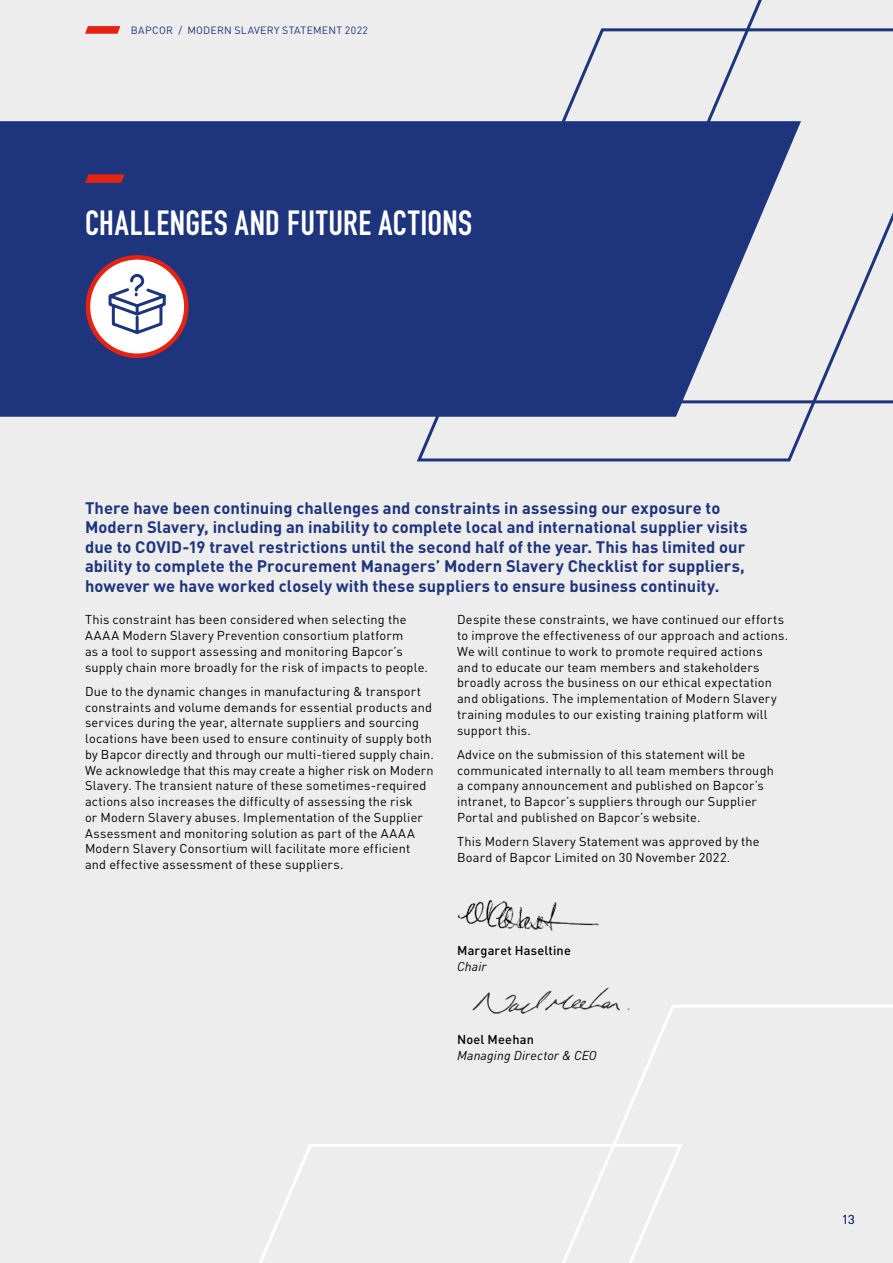
<style>
.page{position:relative;width:893px;height:1263px;background:#ededed}
.page>*{position:absolute;margin:0;border:0;box-sizing:border-box;transform-origin:0 0}
.p_SubHead{font:700 34.5px "DIN Condensed";letter-spacing:.015em;color:#fff}
.b_Intro_11pt__span{font:700 16.5px/19.5px "DIN";letter-spacing:.005em;color:#1e347c}
.b_Body{font:12.75px/15.8px "DIN";letter-spacing:.015em;color:#000}
.b_Body-2{font:italic 12.75px/15.8px "DIN";letter-spacing:.01em;color:#000}
.b_Body-3{font:500 12.75px/15.8px "DIN";letter-spacing:.015em;color:#000}
.t1{font:12.75px "DIN";color:#1e347c}
.t2{font:10.5px "DIN";letter-spacing:.035em;color:#1e347c}
.s1{font-weight:400;font-style:italic}
.s2{font-weight:500;font-style:normal}
</style>
<div class="page">
<div style="left:0;top:121px;width:414px;height:296px;background:#1e347c"></div>
<svg style="left:414px;top:69px;width:400px;height:393px"></svg>
<svg style="left:584px;top:0;width:309px;height:405px"></svg>
<svg style="left:259px;top:1144px;width:226px;height:119px"></svg>
<svg style="left:485px;top:1005px;width:408px;height:258px"></svg>
<svg style="left:85px;top:174px;width:40px;height:9px"></svg>
<img style="left:457px;top:899px;width:142px;height:32px">
<img style="left:472px;top:987px;width:173px;height:33px">
<svg style="left:88px;top:257px;width:98px;height:99px;background:#fbe0de"></svg>
<div style="left:86px;top:255px;width:103px;height:103px;border:4px solid #e42313;border-radius:50%"></div>
<svg style="left:107px;top:272px;width:61px;height:64px;background:#cacfe0"></svg>
<svg style="left:85px;top:26px;width:35px;height:8px"></svg>
<p class="t2" style="left:131px;top:23px;width:16px">Bapcor</p>
<p class="t2" style="left:178px;top:23px;width:40px">/ Modern</p>
<p class="t2" style="left:234px;top:23px;width:62px">Slavery Statement</p>
<p class="t2" style="left:345px;top:23px;width:25px">2022</p>
<p class="p_SubHead" style="left:85px;top:200px;width:389px">CHALLENGES AND FUTURE ACTIONS</p>
<p class="b_Intro_11pt__span" style="left:85px;top:497px;width:664px">There have been continuing challenges and constraints in assessing our exposure to Modern Slavery, including an inability to complete local and international supplier visits due to COVID‑19 travel restrictions until the second half of the year. This has limited our ability to complete the Procurement Managers’ Modern Slavery Checklist for suppliers, however we have worked closely with these suppliers to ensure business continuity.</p>
<p class="b_Body" style="left:85px;top:612px;width:344px">This constraint has been considered when selecting the AAAA Modern Slavery Prevention consortium platform<br>as a tool to support assessing and monitoring Bapcor’s supply chain more broadly for the risk of impacts to people.</p>
<p class="b_Body" style="left:85px;top:683px;width:350px">Due to the dynamic changes in manufacturing &amp; transport constraints and volume demands for essential products and services during the year, alternate suppliers and sourcing locations have been used to ensure continuity of supply both by Bapcor directly and through our multi‑tiered supply chain.<br>We acknowledge that this may create a higher risk on Modern Slavery. The transient nature of these sometimes‑required actions also increases the difficulty of assessing the risk<br>or Modern Slavery abuses. Implementation of the Supplier Assessment and monitoring solution as part of the AAAA Modern Slavery Consortium will facilitate more efficient and effective assessment of these suppliers.</p>
<p class="b_Body" style="left:457px;top:612px;width:333px">Despite these constraints, we have continued our efforts to improve the effectiveness of our approach and actions.<br>We will continue to work to promote required actions<br>and to educate our team members and stakeholders broadly across the business on our ethical expectation and obligations. The implementation of Modern Slavery training modules to our existing training platform will support this.</p>
<p class="b_Body" style="left:457px;top:746px;width:318px">Advice on the submission of this statement will be communicated internally to all team members through a company announcement and published on Bapcor’s intranet, to Bapcor’s suppliers through our Supplier Portal and published on Bapcor’s website.</p>
<p class="b_Body" style="left:457px;top:833px;width:304px">This Modern Slavery Statement was approved by the<br>Board of Bapcor Limited on 30 November 2022.</p>
<p class="b_Body-3" style="left:457px;top:942px;width:115px">Margaret Haseltine<br><span class="s1">Chair</span></p>
<p class="b_Body-2" style="left:457px;top:1032px;width:141px"><span class="s2">Noel Meehan<br></span>Managing Director &amp; CEO</p>
<p class="t1" style="left:842px;top:1211px;width:15px">13</p>
</div>
